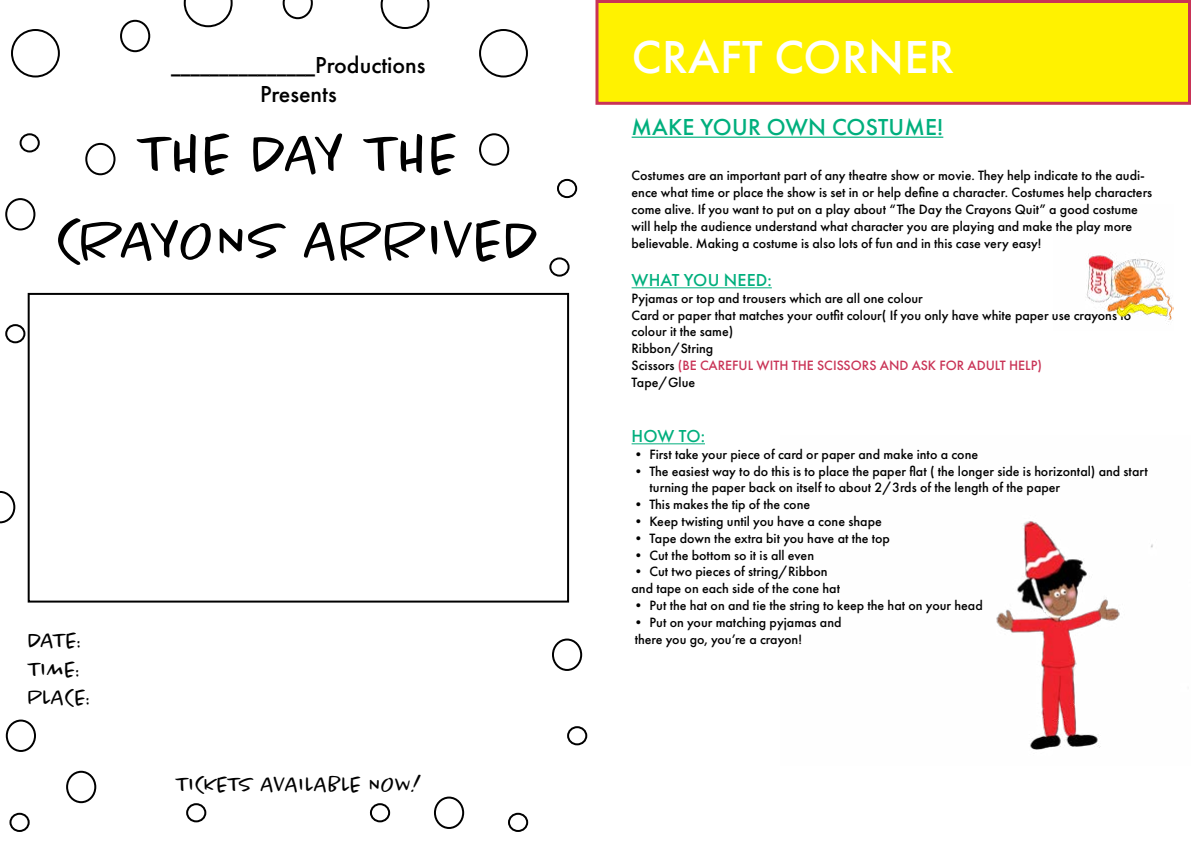
<style>
.page{position:relative;width:1191px;height:842px;background:#fff}
.page>*{position:absolute;margin:0;border:0;box-sizing:border-box;transform-origin:0 0}
.t1{font:300 62px/86.4px "Chantal";color:#000;text-align:center}
.t2{font:500 48px "Futura PT";letter-spacing:.01em;color:#fff}
.t3{font:300 24px/28.8px "Chantal";color:#000}
.t4{font:500 24px "Futura PT";color:#000}
.t5{font:500 24px "Futura PT";letter-spacing:.01em;color:#00af7d}
.t6{font:500 18px "Futura PT";letter-spacing:.01em;color:#00af7d}
.t7{font:500 14px/16.8px "Futura PT";color:#000}
.s1{color:#c93356}
</style>
<div class="page">
<div style="left:597px;top:2px;width:592px;height:101px;background:#fff200"></div>
<div style="left:595px;top:0;width:596px;height:105px;border:3px solid #c93356"></div>
<hr style="left:631px;top:137px;width:312px;height:1px;background:#00af7d">
<hr style="left:631px;top:287px;width:141px;height:1px;background:#00af7d">
<hr style="left:631px;top:443px;width:74px;height:1px;background:#00af7d">
<img style="left:1086px;top:255px;width:87px;height:67px">
<div style="left:28px;top:293px;width:541px;height:310px;border:2px solid #000"></div>
<div style="left:11px;top:29px;width:49px;height:49px;border:2px solid #000;border-radius:50%"></div>
<div style="left:479px;top:29px;width:49px;height:49px;border:2px solid #000;border-radius:50%"></div>
<div style="left:5px;top:198px;width:30px;height:32px;border:2px solid #000;border-radius:50%"></div>
<div style="left:479px;top:133px;width:30px;height:33px;border:2px solid #000;border-radius:50%"></div>
<div style="left:85px;top:143px;width:30px;height:32px;border:2px solid #000;border-radius:50%"></div>
<div style="left:120px;top:20px;width:30px;height:32px;border:2px solid #000;border-radius:50%"></div>
<div style="left:5px;top:324px;width:20px;height:19px;border:2px solid #000;border-radius:50%"></div>
<div style="left:557px;top:179px;width:20px;height:19px;border:2px solid #000;border-radius:50%"></div>
<div style="left:549px;top:257px;width:20px;height:20px;border:2px solid #000;border-radius:50%"></div>
<div style="left:20px;top:133px;width:20px;height:19px;border:2px solid #000;border-radius:50%"></div>
<div style="left:567px;top:726px;width:20px;height:19px;border:2px solid #000;border-radius:50%"></div>
<div style="left:9px;top:813px;width:21px;height:19px;border:2px solid #000;border-radius:50%"></div>
<div style="left:186px;top:803px;width:20px;height:19px;border:2px solid #000;border-radius:50%"></div>
<div style="left:370px;top:803px;width:20px;height:19px;border:2px solid #000;border-radius:50%"></div>
<div style="left:508px;top:813px;width:20px;height:19px;border:2px solid #000;border-radius:50%"></div>
<div style="left:66px;top:771px;width:30px;height:32px;border:2px solid #000;border-radius:50%"></div>
<div style="left:434px;top:796px;width:30px;height:33px;border:2px solid #000;border-radius:50%"></div>
<div style="left:552px;top:638px;width:30px;height:33px;border:2px solid #000;border-radius:50%"></div>
<div style="left:6px;top:719px;width:30px;height:33px;border:2px solid #000;border-radius:50%"></div>
<svg style="left:0;top:491px;width:15px;height:32px"></svg>
<svg style="left:283px;top:0;width:30px;height:19px"></svg>
<svg style="left:380px;top:0;width:49px;height:29px"></svg>
<svg style="left:184px;top:0;width:49px;height:27px"></svg>
<img style="left:996px;top:521px;width:157px;height:229px">
<h3 class="t4" style="left:171px;top:50px;width:256px">_______________Productions</h3>
<h3 class="t4" style="left:260px;top:79px;width:78px">Presents</h3>
<h1 class="t1" style="left:57px;top:110px;width:485px">THE DAY THE<br>CRAYONS ARRIVED</h1>
<h3 class="t3" style="left:28px;top:626px;width:64px">DATE:<br>TIME:<br>PLACE:</h3>
<h3 class="t3" style="left:176px;top:770px;width:247px">TICKETS AVAILABLE NOW!</h3>
<h2 class="t2" style="left:632px;top:28px;width:324px">CRAFT CORNER</h2>
<h3 class="t5" style="left:631px;top:112px;width:313px">MAKE YOUR OWN COSTUME!</h3>
<p class="t7" style="left:631px;top:167px;width:522px">Costumes are an important part of any theatre show or movie. They help indicate to the audi&shy;ence what time or place the show is set in or help define a character. Costumes help characters come alive. If you want to put on a play about “The Day the Crayons Quit” a good costume will help the audience understand what character you are playing and make the play more believable. Making a costume is also lots of fun and in this case very easy!</p>
<p class="t6" style="left:631px;top:269px;width:142px">WHAT YOU NEED:</p>
<p class="t7" style="left:631px;top:290px;width:501px">Pyjamas or top and trousers which are all one colour<br>Card or paper that matches your outfit colour( If you only have white paper use crayons to colour it the same)<br>Ribbon/String<br>Scissors <span class="s1">(BE CAREFUL WITH THE SCISSORS AND ASK FOR ADULT HELP)<br></span>Tape/Glue</p>
<p class="t6" style="left:631px;top:425px;width:75px">HOW TO:</p>
<p class="t7" style="left:631px;top:446px;width:348px">• First take your piece of card or paper and make into a cone</p>
<p class="t7" style="left:649px;top:463px;width:500px;text-indent:-18px">• The easiest way to do this is to place the paper flat ( the longer side is horizontal) and start turning the paper back on itself to about 2/3rds of the length of the paper</p>
<p class="t7" style="left:631px;top:496px;width:180px">• This makes the tip of the cone</p>
<p class="t7" style="left:631px;top:513px;width:252px">• Keep twisting until you have a cone shape</p>
<p class="t7" style="left:631px;top:530px;width:260px">• Tape down the extra bit you have at the top</p>
<p class="t7" style="left:631px;top:547px;width:184px">• Cut the bottom so it is all even</p>
<p class="t7" style="left:631px;top:563px;width:210px">• Cut two pieces of string/Ribbon and tape on each side of the cone hat</p>
<p class="t7" style="left:631px;top:597px;width:353px">• Put the hat on and tie the string to keep the hat on your head</p>
<p class="t7" style="left:631px;top:614px;width:211px">• Put on your matching pyjamas and there you go, you’re a crayon!</p>
</div>
